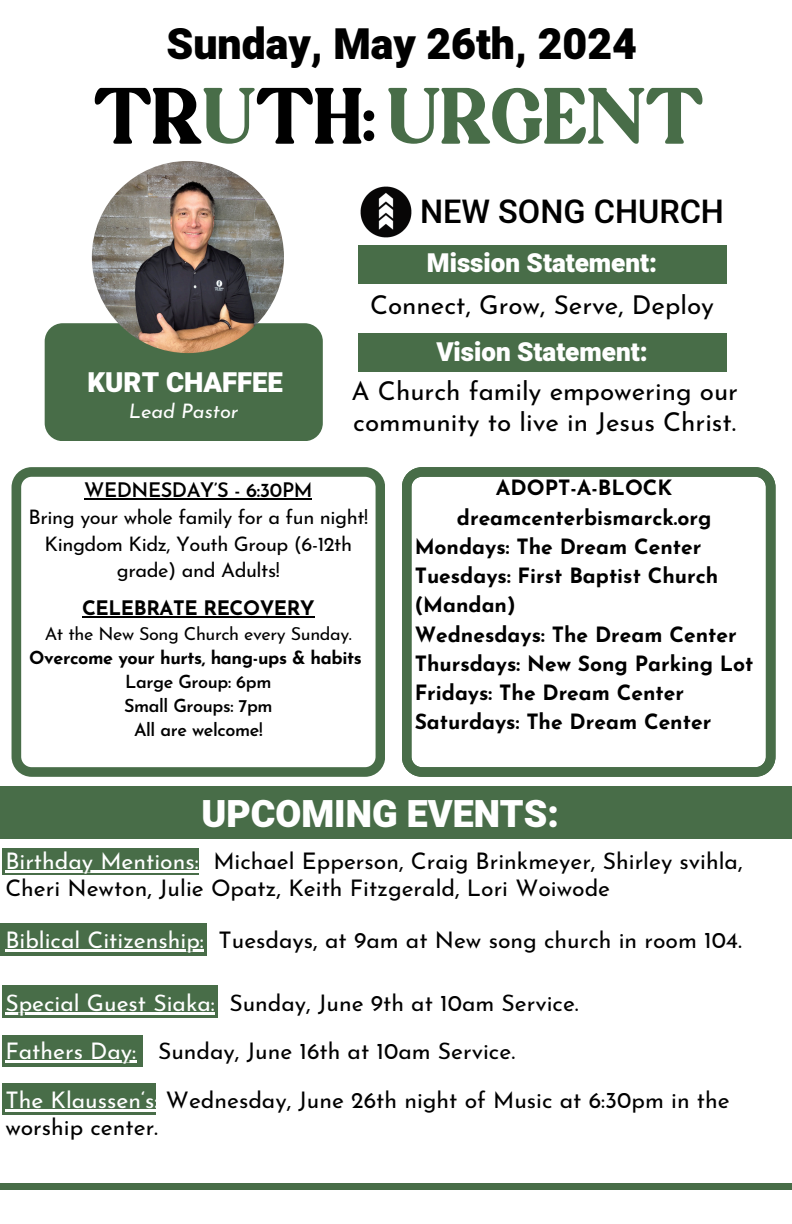
<style>
.page{position:relative;width:792px;height:1224px;background:#fff}
.page>*{position:absolute;margin:0;border:0;box-sizing:border-box;transform-origin:0 0}
.t1{font:80px "Adventuro";color:#486d48}
.t2{font:900 42.7px "Heebo";color:#000}
.t3{font:900 37.5px "Heebo";color:#fff}
.t4{font:500 32.5px "Heebo";color:#000}
.t5{font:900 27.5px "Heebo";color:#fff}
.t6{font:26px/30.8px "Josefin Sans";color:#000}
.t7{font:900 26px "Heebo";color:#fff}
.t8{font:22.9px/27.5px "Josefin Sans";color:#000}
.t9{font:700 21px/29.2px "Josefin Sans";color:#000}
.t10{font:20px/26.7px "Josefin Sans";letter-spacing:-.02em;color:#000;text-align:center}
.t11{font:600 20px "Josefin Sans";letter-spacing:-.02em;color:#000}
.t12{font:700 20px "Josefin Sans";letter-spacing:-.02em;color:#000}
.t13{font:italic 20px "Josefin Sans";color:#fff}
.t14{font:600 18px "Josefin Sans";letter-spacing:-.02em;color:#000}
.t15{font:700 18px "Josefin Sans";letter-spacing:-.02em;color:#000}
.t16{font:18px "Josefin Sans";letter-spacing:-.02em;color:#000}
.s1{color:#000}
.s2{color:#fff}
</style>
<div class="page">
<div style="left:45px;top:323px;width:278px;height:118px;background:#486d48;border-radius:18px"></div>
<img style="left:92px;top:161px;width:192px;height:192px;border-radius:50%">
<svg style="left:12px;top:467px;width:373px;height:310px"></svg>
<svg style="left:402px;top:467px;width:374px;height:310px"></svg>
<div style="left:0;top:787px;width:792px;height:52px;background:#486d48"></div>
<div style="left:0;top:1184px;width:792px;height:5px;background:#486d48"></div>
<div style="left:358px;top:245px;width:368px;height:39px;background:#486d48"></div>
<div style="left:358px;top:334px;width:368px;height:38px;background:#486d48"></div>
<img style="left:360px;top:186px;width:52px;height:52px">
<div style="left:2px;top:1083px;width:154px;height:32px;background:#486d48"></div>
<div style="left:0;top:923px;width:206px;height:33px;background:#486d48"></div>
<div style="left:2px;top:848px;width:197px;height:27px;background:#486d48"></div>
<div style="left:2px;top:1035px;width:140px;height:31px;background:#486d48"></div>
<div style="left:2px;top:985px;width:216px;height:32px;background:#486d48"></div>
<hr style="left:5px;top:870px;width:194px;height:2px;background:#fff">
<hr style="left:5px;top:949px;width:199px;height:2px;background:#fff">
<hr style="left:5px;top:1012px;width:210px;height:3px;background:#fff">
<hr style="left:5px;top:1060px;width:131px;height:2px;background:#fff">
<hr style="left:5px;top:1109px;width:154px;height:2px;background:#fff">
<hr style="left:84px;top:499px;width:228px;height:1px;background:#000">
<hr style="left:82px;top:616px;width:232px;height:2px;background:#000">
<p class="t2" style="left:167px;top:14px;width:472px">Sunday, May 26th, 2024</p>
<p class="t1" style="left:95px;top:70px;width:611px"><span class="s1">TR</span>U<span class="s1">TH:</span>URGENT</p>
<p class="t4" style="left:420px;top:189px;width:306px">NEW SONG CHURCH</p>
<p class="t7" style="left:427px;top:245px;width:232px">Mission Statement:</p>
<p class="t6" style="left:370px;top:292px;width:346px">Connect, Grow, Serve, Deploy</p>
<p class="t5" style="left:88px;top:364px;width:197px">KURT CHAFFEE</p>
<p class="t13" style="left:129px;top:403px;width:111px">Lead Pastor</p>
<p class="t7" style="left:436px;top:333px;width:213px">Vision Statement:</p>
<p class="t6" style="left:352px;top:378px;width:388px">A Church family empowering our community to live in Jesus Christ.</p>
<p class="t11" style="left:84px;top:482px;width:230px">WEDNESDAY’S - 6:30PM</p>
<p class="t10" style="left:29px;top:506px;width:341px">Bring your whole family for a fun night!</p>
<p class="t10" style="left:45px;top:532px;width:309px">Kingdom Kidz, Youth Group (6-12th grade) and Adults!</p>
<p class="t12" style="left:82px;top:600px;width:234px">CELEBRATE RECOVERY</p>
<p class="t16" style="left:45px;top:627px;width:309px">At the New Song Church every Sunday.</p>
<p class="t15" style="left:29px;top:651px;width:334px">Overcome your hurts, hang-ups &amp; habits</p>
<h3 class="t14" style="left:125px;top:675px;width:148px">Large Group: 6pm</h3>
<p class="t14" style="left:124px;top:699px;width:150px">Small Groups: 7pm</p>
<p class="t14" style="left:134px;top:723px;width:130px">All are welcome!</p>
<h2 class="t9" style="left:496px;top:476px;width:178px">ADOPT-A-BLOCK</h2>
<h1 class="t9" style="left:457px;top:505px;width:256px">dreamcenterbismarck.org</h1>
<p class="t9" style="left:415px;top:534px;width:288px">Mondays: The Dream Center</p>
<p class="t9" style="left:415px;top:563px;width:305px">Tuesdays: First Baptist Church (Mandan)</p>
<h4 class="t9" style="left:415px;top:622px;width:324px">Wednesdays: The Dream Center</h4>
<h6 class="t9" style="left:415px;top:651px;width:340px">Thursdays: New Song Parking Lot</h6>
<p class="t9" style="left:415px;top:680px;width:271px">Fridays: The Dream Center</p>
<p class="t9" style="left:415px;top:710px;width:298px">Saturdays: The Dream Center</p>
<p class="t3" style="left:201px;top:788px;width:359px">UPCOMING EVENTS:</p>
<p class="t8" style="left:5px;top:849px;width:739px"><span class="s2">Birthday Mentions:</span> Michael Epperson, Craig Brinkmeyer, Shirley svihla,<br>Cheri Newton, Julie Opatz, Keith Fitzgerald, Lori Woiwode</p>
<p class="t8" style="left:5px;top:928px;width:738px"><span class="s2">Biblical Citizenship:</span> Tuesdays, at 9am at New song church in room 104.</p>
<p class="t8" style="left:5px;top:992px;width:575px"><span class="s2">Special Guest Siaka:</span> Sunday, June 9th at 10am Service.</p>
<p class="t8" style="left:5px;top:1039px;width:511px"><span class="s2">Fathers Day:</span> Sunday, June 16th at 10am Service.</p>
<p class="t8" style="left:5px;top:1088px;width:726px"><span class="s2">The Klaussen‘s:</span> Wednesday, June 26th night of Music at 6:30pm in the worship center.</p>
</div>
